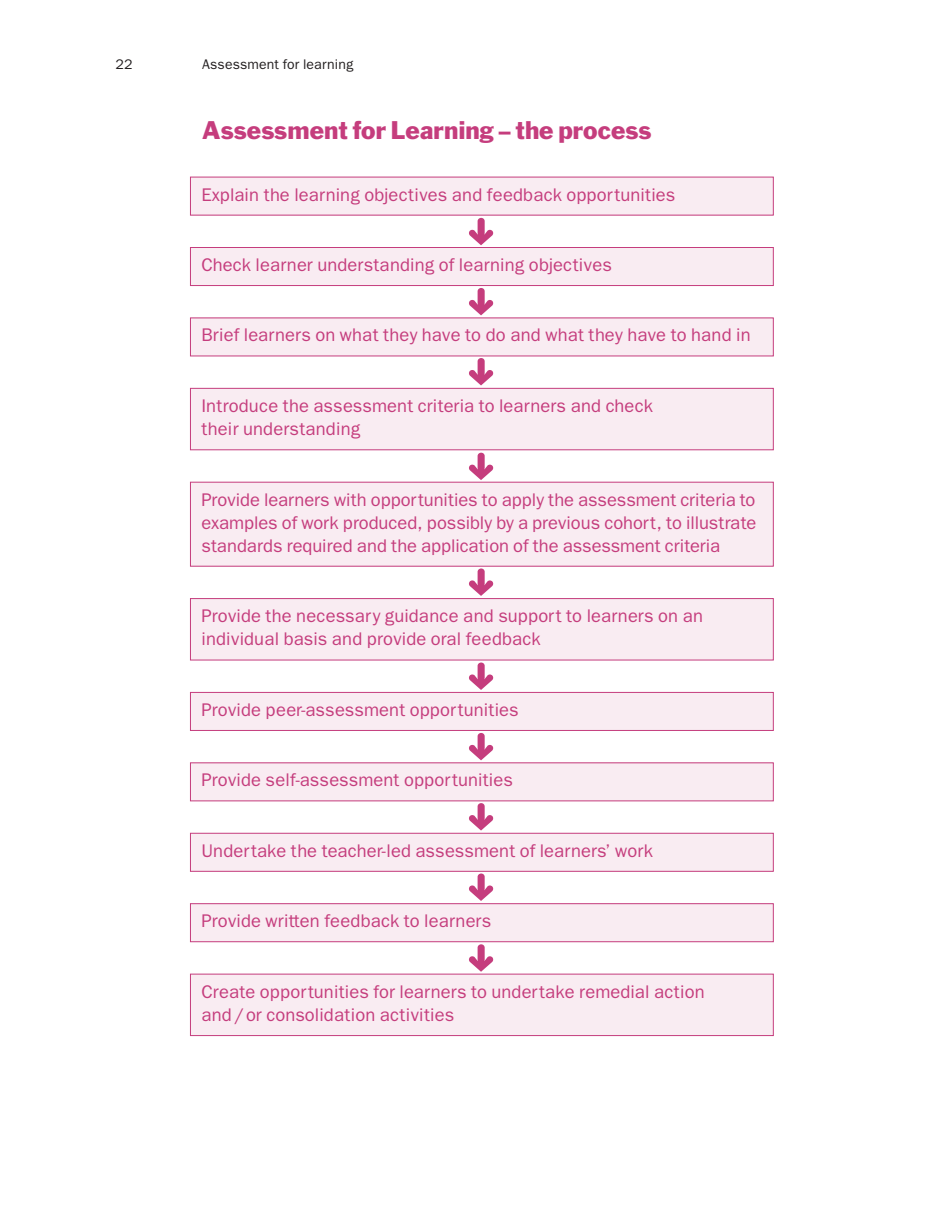
<style>
.page{position:relative;width:937px;height:1220px;background:#fff}
.page>*{position:absolute;margin:0;border:0;box-sizing:border-box;transform-origin:0 0}
.t1{font:23.62px "Franklin Gothic";color:#c53d7d}
.t2{font:18.38px/23.1px "Franklin Gothic";letter-spacing:.01em;color:#c53d7d}
.t3{font:14px "Franklin Gothic";letter-spacing:.01em;color:#231f20}
</style>
<div class="page">
<svg style="left:190px;top:176px;width:584px;height:861px"></svg>
<p class="t3" style="left:116px;top:60px;width:18px">22</p>
<p class="t3" style="left:202px;top:60px;width:152px">Assessment for learning</p>
<p class="t1" style="left:202px;top:121px;width:450px">Assessment for Learning – the process</p>
<p class="t2" style="left:201px;top:184px;width:475px">Explain the learning objectives and feedback opportunities</p>
<p class="t2" style="left:201px;top:255px;width:412px">Check learner understanding of learning objectives</p>
<p class="t2" style="left:201px;top:325px;width:550px">Brief learners on what they have to do and what they have to hand in</p>
<p class="t2" style="left:201px;top:396px;width:453px">Introduce the assessment criteria to learners and check their understanding</p>
<p class="t2" style="left:201px;top:489px;width:556px;text-align:justify">Provide learners with opportunities to apply the assessment criteria to examples of work produced, possibly by a previous cohort, to illustrate standards required and the application of the assessment criteria</p>
<p class="t2" style="left:201px;top:606px;width:503px">Provide the necessary guidance and support to learners on an individual basis and provide oral feedback</p>
<p class="t2" style="left:201px;top:700px;width:319px">Provide peer-assessment opportunities</p>
<p class="t2" style="left:201px;top:770px;width:313px">Provide self-assessment opportunities</p>
<p class="t2" style="left:201px;top:840px;width:453px">Undertake the teacher-led assessment of learners’ work</p>
<p class="t2" style="left:201px;top:911px;width:291px">Provide written feedback to learners</p>
<p class="t2" style="left:201px;top:981px;width:504px">Create opportunities for learners to undertake remedial action and/or consolidation activities</p>
</div>
